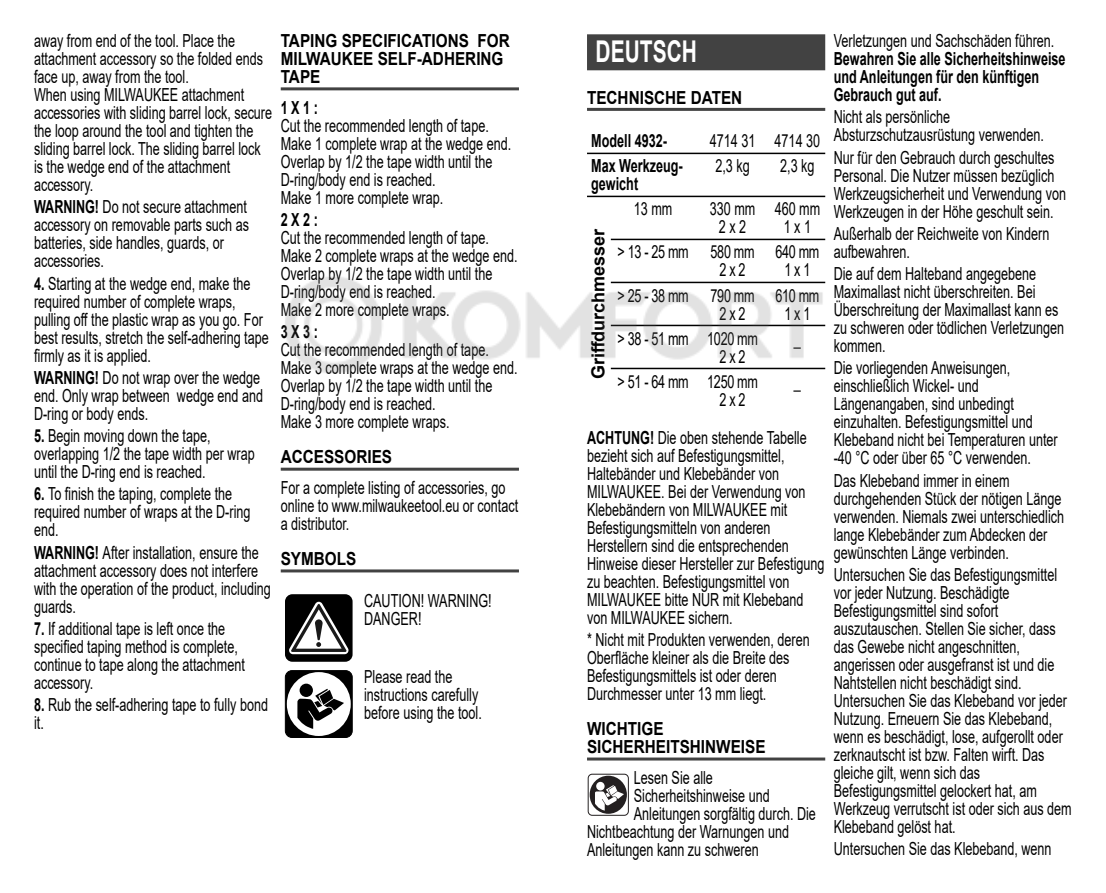
<style>
.page{position:relative;width:1106px;height:893px;background:#fff}
.page>*{position:absolute;margin:0;border:0;box-sizing:border-box;transform-origin:0 0}
.t1{font:700 30px "Arial";color:#fff;scale:.7 1}
.t2{font:18px/18px "Arial";color:#000;scale:.7 1}
.t3{font:700 18px/18px "Arial";color:#000;scale:.7 1}
.t4{font:700 18px/18px "Arial";color:#000;scale:.85 1}
.t5{font:18px/18px "Arial";letter-spacing:-.025em;color:#000;scale:.7 1}
.t6{font:700 18px "Arial";color:#000}
.s1{font-weight:700}
</style>
<div class="page">
<hr style="left:281px;top:87px;width:238px;height:3px;background:#424242">
<hr style="left:281px;top:468px;width:238px;height:3px;background:#424242">
<hr style="left:281px;top:569px;width:238px;height:3px;background:#424242">
<div style="left:286px;top:595px;width:66px;height:66px;background:#000;border-radius:7px"></div>
<div style="left:285px;top:594px;width:67px;height:68px;border:2px solid #000;border-radius:7px"></div>
<svg style="left:289px;top:602px;width:59px;height:52px"></svg>
<div style="left:285px;top:671px;width:67px;height:66px;background:#000;border-radius:7px"></div>
<div style="left:285px;top:670px;width:67px;height:68px;border:1px solid #000;border-radius:7px"></div>
<div style="left:287px;top:672px;width:64px;height:64px;background:#fff;border-radius:50%"></div>
<div style="left:299px;top:684px;width:14px;height:13px;background:#000;border-radius:50%"></div>
<svg style="left:297px;top:689px;width:47px;height:40px"></svg>
<div style="left:587px;top:34px;width:238px;height:36px;background:#424242"></div>
<hr style="left:587px;top:108px;width:238px;height:3px;background:#424242">
<hr style="left:587px;top:757px;width:238px;height:3px;background:#424242">
<hr style="left:587px;top:153px;width:238px;height:1px;background:#000">
<hr style="left:587px;top:196px;width:238px;height:1px;background:#000">
<hr style="left:611px;top:239px;width:214px;height:1px;background:#000">
<div style="left:587px;top:774px;width:42px;height:42px;background:#fff;border:1px solid #231f20;border-radius:4px"></div>
<div style="left:589px;top:776px;width:38px;height:38px;background:#231f20;border-radius:50%"></div>
<div style="left:596px;top:782px;width:8px;height:8px;background:#fff;border-radius:50%"></div>
<svg style="left:595px;top:785px;width:29px;height:26px"></svg>
<img style="left:285px;top:277px;width:541px;height:96px">
<p class="t2" style="left:34px;top:32px;width:342px">away from end of the tool. Place the attachment accessory so the folded ends face up, away from the tool.<br>When using MILWAUKEE attachment accessories with sliding barrel lock, secure the loop around the tool and tighten the sliding barrel lock. The sliding barrel lock is the wedge end of the attachment accessory.</p>
<p class="t2" style="left:34px;top:198px;width:309px"><span class="s1">WARNING!</span> Do not secure attachment accessory on removable parts such as batteries, side handles, guards, or accessories.</p>
<p class="t2" style="left:34px;top:274px;width:337px"><span class="s1">4.</span> Starting at the wedge end, make the required number of complete wraps, pulling off the plastic wrap as you go. For best results, stretch the self-adhering tape firmly as it is applied.</p>
<p class="t2" style="left:34px;top:369px;width:329px"><span class="s1">WARNING!</span> Do not wrap over the wedge end. Only wrap between wedge end and<br>D-ring or body ends.</p>
<p class="t2" style="left:34px;top:427px;width:317px"><span class="s1">5.</span> Begin moving down the tape, overlapping 1/2 the tape width per wrap until the D-ring end is reached.</p>
<p class="t2" style="left:34px;top:485px;width:311px"><span class="s1">6.</span> To finish the taping, complete the required number of wraps at the D-ring end.</p>
<p class="t2" style="left:34px;top:543px;width:340px"><span class="s1">WARNING!</span> After installation, ensure the attachment accessory does not interfere with the operation of the product, including guards.</p>
<p class="t2" style="left:34px;top:620px;width:303px"><span class="s1">7.</span> If additional tape is left once the specified taping method is complete, continue to tape along the attachment accessory.</p>
<p class="t2" style="left:34px;top:696px;width:336px"><span class="s1">8.</span> Rub the self-adhering tape to fully bond it.</p>
<p class="t4" style="left:281px;top:32px;width:271px">TAPING SPECIFICATIONS FOR<br>MILWAUKEE SELF-ADHERING<br>TAPE</p>
<p class="t3" style="left:281px;top:99px;width:55px">1 X 1 :</p>
<p class="t2" style="left:281px;top:117px;width:331px">Cut the recommended length of tape.<br>Make 1 complete wrap at the wedge end.<br>Overlap by 1/2 the tape width until the<br>D-ring/body end is reached.<br>Make 1 more complete wrap.</p>
<p class="t3" style="left:281px;top:211px;width:55px">2 X 2 :</p>
<p class="t2" style="left:281px;top:229px;width:340px">Cut the recommended length of tape.<br>Make 2 complete wraps at the wedge end.<br>Overlap by 1/2 the tape width until the D-ring/body end is reached.<br>Make 2 more complete wraps.</p>
<p class="t3" style="left:281px;top:323px;width:55px">3 X 3 :</p>
<p class="t2" style="left:281px;top:341px;width:340px">Cut the recommended length of tape.<br>Make 3 complete wraps at the wedge end.<br>Overlap by 1/2 the tape width until the D-ring/body end is reached.<br>Make 3 more complete wraps.</p>
<p class="t4" style="left:281px;top:448px;width:133px">ACCESSORIES</p>
<p class="t2" style="left:281px;top:479px;width:341px">For a complete listing of accessories, go online to www.milwaukeetool.eu or contact a distributor.</p>
<p class="t4" style="left:281px;top:550px;width:91px">SYMBOLS</p>
<p class="t2" style="left:364px;top:592px;width:184px">CAUTION! WARNING!<br>DANGER!</p>
<p class="t2" style="left:364px;top:668px;width:170px">Please read the instructions carefully before using the tool.</p>
<h1 class="t1" style="left:595px;top:35px;width:146px">DEUTSCH</h1>
<p class="t4" style="left:587px;top:88px;width:184px">TECHNISCHE DATEN</p>
<p class="t3" style="left:591px;top:132px;width:110px">Modell 4932-</p>
<p class="t2" style="left:710px;top:132px;width:159px">4714 31 4714 30</p>
<p class="t3" style="left:591px;top:157px;width:132px">Max Werkzeug&shy;gewicht</p>
<p class="t2" style="left:715px;top:157px;width:51px">2,3 kg</p>
<p class="t2" style="left:780px;top:157px;width:51px">2,3 kg</p>
<p class="t6" style="left:588px;top:379px;width:152px;rotate:-90deg">Griffdurchmesser</p>
<p class="t2" style="left:634px;top:200px;width:57px">13 mm</p>
<p class="t2" style="left:710px;top:200px;width:67px;text-align:center">330 mm<br>2 x 2</p>
<p class="t2" style="left:774px;top:200px;width:67px;text-align:center">460 mm<br>1 x 1</p>
<p class="t5" style="left:719px;top:243px;width:51px;text-indent:-102px">&gt; 13 - 25 mm 580 mm<br>2 x 2</p>
<p class="t2" style="left:775px;top:243px;width:64px;text-align:center">640 mm<br>1 x 1</p>
<p class="t5" style="left:719px;top:286px;width:51px;text-indent:-102px">&gt; 25 - 38 mm 790 mm<br>2 x 2</p>
<p class="t2" style="left:775px;top:286px;width:64px;text-align:center">610 mm<br>1 x 1</p>
<p class="t5" style="left:719px;top:329px;width:56px;text-indent:-102px">&gt; 38 - 51 mm 1020 mm<br>2 x 2</p>
<p class="t2" style="left:794px;top:329px;width:12px">_</p>
<p class="t5" style="left:719px;top:372px;width:56px;text-indent:-102px">&gt; 51 - 64 mm 1250 mm<br>2 x 2</p>
<p class="t2" style="left:794px;top:372px;width:12px">_</p>
<p class="t2" style="left:587px;top:429px;width:341px"><span class="s1">ACHTUNG!</span> Die oben stehende Tabelle bezieht sich auf Befestigungsmittel, Haltebänder und Klebebänder von MILWAUKEE. Bei der Verwendung von Klebebändern von MILWAUKEE mit Befestigungsmitteln von anderen Herstellern sind die entsprechenden Hinweise dieser Hersteller zur Befestigung zu beachten. Befestigungsmittel von MILWAUKEE bitte NUR mit Klebeband von MILWAUKEE sichern.</p>
<p class="t2" style="left:587px;top:631px;width:320px">* Nicht mit Produkten verwenden, deren Oberfläche kleiner als die Breite des Befestigungsmittels ist oder deren Durchmesser unter 13 mm liegt.</p>
<p class="t4" style="left:587px;top:720px;width:212px">WICHTIGE<br>SICHERHEITSHINWEISE</p>
<p class="t2" style="left:634px;top:769px;width:115px">Lesen Sie alle</p>
<p class="t2" style="left:634px;top:787px;width:196px">Sicherheitshinweise und</p>
<p class="t2" style="left:634px;top:805px;width:262px">Anleitungen sorgfältig durch. Die</p>
<p class="t2" style="left:587px;top:823px;width:290px">Nichtbeachtung der Warnungen und</p>
<p class="t2" style="left:587px;top:841px;width:247px">Anleitungen kann zu schweren</p>
<p class="t2" style="left:833px;top:32px;width:317px">Verletzungen und Sachschäden führen.</p>
<p class="t3" style="left:833px;top:50px;width:333px">Bewahren Sie alle Sicherheitshinweise und Anleitungen für den künftigen<br>Gebrauch gut auf.</p>
<p class="t2" style="left:833px;top:108px;width:302px">Nicht als persönliche<br>Absturzschutzausrüstung verwenden.</p>
<p class="t2" style="left:833px;top:148px;width:333px">Nur für den Gebrauch durch geschultes Personal. Die Nutzer müssen bezüglich Werkzeugsicherheit und Verwendung von Werkzeugen in der Höhe geschult sein.</p>
<p class="t2" style="left:833px;top:225px;width:310px">Außerhalb der Reichweite von Kindern aufbewahren.</p>
<p class="t2" style="left:833px;top:265px;width:331px">Die auf dem Halteband angegebene<br>Maximallast nicht überschreiten. Bei<br>Überschreitung der Maximallast kann es zu schweren oder tödlichen Verletzungen kommen.</p>
<p class="t2" style="left:833px;top:359px;width:321px">Die vorliegenden Anweisungen, einschließlich Wickel- und Längenangaben, sind unbedingt einzuhalten. Befestigungsmittel und Klebeband nicht bei Temperaturen unter -40 °C oder über 65 °C verwenden.</p>
<p class="t2" style="left:833px;top:471px;width:331px">Das Klebeband immer in einem durchgehenden Stück der nötigen Länge verwenden. Niemals zwei unterschiedlich lange Klebebänder zum Abdecken der gewünschten Länge verbinden.</p>
<p class="t2" style="left:833px;top:566px;width:341px">Untersuchen Sie das Befestigungsmittel vor jeder Nutzung. Beschädigte Befestigungsmittel sind sofort auszutauschen. Stellen Sie sicher, dass das Gewebe nicht angeschnitten, angerissen oder ausgefranst ist und die Nahtstellen nicht beschädigt sind.<br>Untersuchen Sie das Klebeband vor jeder Nutzung. Erneuern Sie das Klebeband, wenn es beschädigt, lose, aufgerollt oder zerknautscht ist bzw. Falten wirft. Das gleiche gilt, wenn sich das Befestigungsmittel gelockert hat, am Werkzeug verrutscht ist oder sich aus dem Klebeband gelöst hat.</p>
<p class="t2" style="left:833px;top:840px;width:313px">Untersuchen Sie das Klebeband, wenn</p>
</div>
